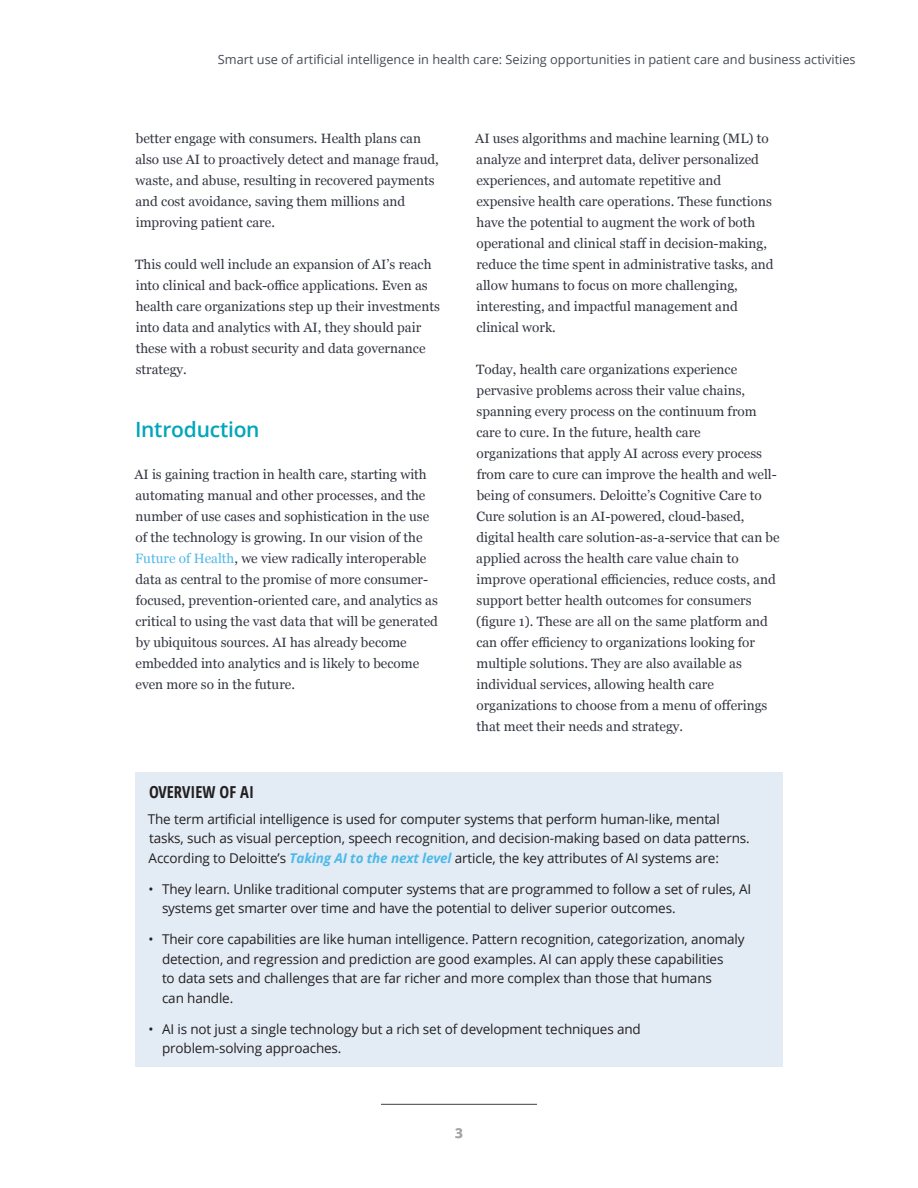
<style>
.page{position:relative;width:918px;height:1188px;background:#fff}
.page>*{position:absolute;margin:0;border:0;box-sizing:border-box;transform-origin:0 0}
.heading2{font:600 21px "Open Sans";letter-spacing:-.01em;color:#00a6b9}
.sidebar-h1{font:700 16.5px "Open Sans Condensed";color:#231f20}
.body-copy{font:13.5px/21px "Georgia";color:#323640}
.sidebar-body{font:13.5px/19.5px "Open Sans";letter-spacing:-.01em;color:#231f20}
.page-number{font:700 13.5px "Open Sans";color:#a3a7a9}
.t1{font:12.75px "Open Sans";color:#464b54}
.s1{color:#4eb9e9}
.s2{font-weight:700;font-style:italic;color:#4eb9e9}
</style>
<div class="page">
<hr style="left:381px;top:1104px;width:156px;height:1px;background:#5f6369">
<div style="left:135px;top:772px;width:648px;height:294px;background:#e3ecf5"></div>
<p class="t1" style="left:218px;top:50px;width:639px">Smart use of artificial intelligence in health care: Seizing opportunities in patient care and business activities</p>
<p class="body-copy" style="left:135px;top:127px;width:305px">better engage with consumers. Health plans can also use AI to proactively detect and manage fraud, waste, and abuse, resulting in recovered payments and cost avoidance, saving them millions and improving patient care.</p>
<p class="body-copy" style="left:135px;top:253px;width:306px">This could well include an expansion of AI’s reach into clinical and back-office applications. Even as health care organizations step up their investments into data and analytics with AI, they should pair these with a robust security and data governance strategy.</p>
<p class="heading2" style="left:135px;top:414px;width:126px">Introduction</p>
<p class="body-copy" style="left:134px;top:463px;width:305px">AI is gaining traction in health care, starting with automating manual and other processes, and the number of use cases and sophistication in the use of the technology is growing. In our vision of the <span class="s1">Future of Health</span>, we view radically interoperable data as central to the promise of more consumer&shy;focused, prevention-oriented care, and analytics as critical to using the vast data that will be generated by ubiquitous sources. AI has already become embedded into analytics and is likely to become even more so in the future.</p>
<p class="body-copy" style="left:475px;top:127px;width:300px">AI uses algorithms and machine learning (ML) to analyze and interpret data, deliver personalized experiences, and automate repetitive and expensive health care operations. These functions have the potential to augment the work of both operational and clinical staff in decision-making, reduce the time spent in administrative tasks, and allow humans to focus on more challenging, interesting, and impactful management and clinical work.</p>
<p class="body-copy" style="left:476px;top:358px;width:305px">Today, health care organizations experience pervasive problems across their value chains, spanning every process on the continuum from care to cure. In the future, health care organizations that apply AI across every process from care to cure can improve the health and well&shy;being of consumers. Deloitte’s Cognitive Care to Cure solution is an AI-powered, cloud-based, digital health care solution-as-a-service that can be applied across the health care value chain to improve operational efficiencies, reduce costs, and support better health outcomes for consumers (figure 1). These are all on the same platform and can offer efficiency to organizations looking for multiple solutions. They are also available as individual services, allowing health care organizations to choose from a menu of offerings that meet their needs and strategy.</p>
<p class="sidebar-h1" style="left:149px;top:780px;width:107px">OVERVIEW OF AI</p>
<p class="sidebar-body" style="left:148px;top:809px;width:603px">The term artificial intelligence is used for computer systems that perform human-like, mental tasks, such as visual perception, speech recognition, and decision-making based on data patterns.<br>According to Deloitte’s <span class="s2">Taking AI to the next level</span> article, the key attributes of AI systems are:</p>
<p class="sidebar-body" style="left:162px;top:879px;width:591px;text-indent:-14px">• They learn. Unlike traditional computer systems that are programmed to follow a set of rules, AI systems get smarter over time and have the potential to deliver superior outcomes.</p>
<p class="sidebar-body" style="left:162px;top:929px;width:584px;text-indent:-14px">• Their core capabilities are like human intelligence. Pattern recognition, categorization, anomaly detection, and regression and prediction are good examples. AI can apply these capabilities<br>to data sets and challenges that are far richer and more complex than those that humans<br>can handle.</p>
<p class="sidebar-body" style="left:162px;top:1019px;width:480px;text-indent:-14px">• AI is not just a single technology but a rich set of development techniques and problem-solving approaches.</p>
<p class="page-number" style="left:455px;top:1123px;width:9px">3</p>
</div>
